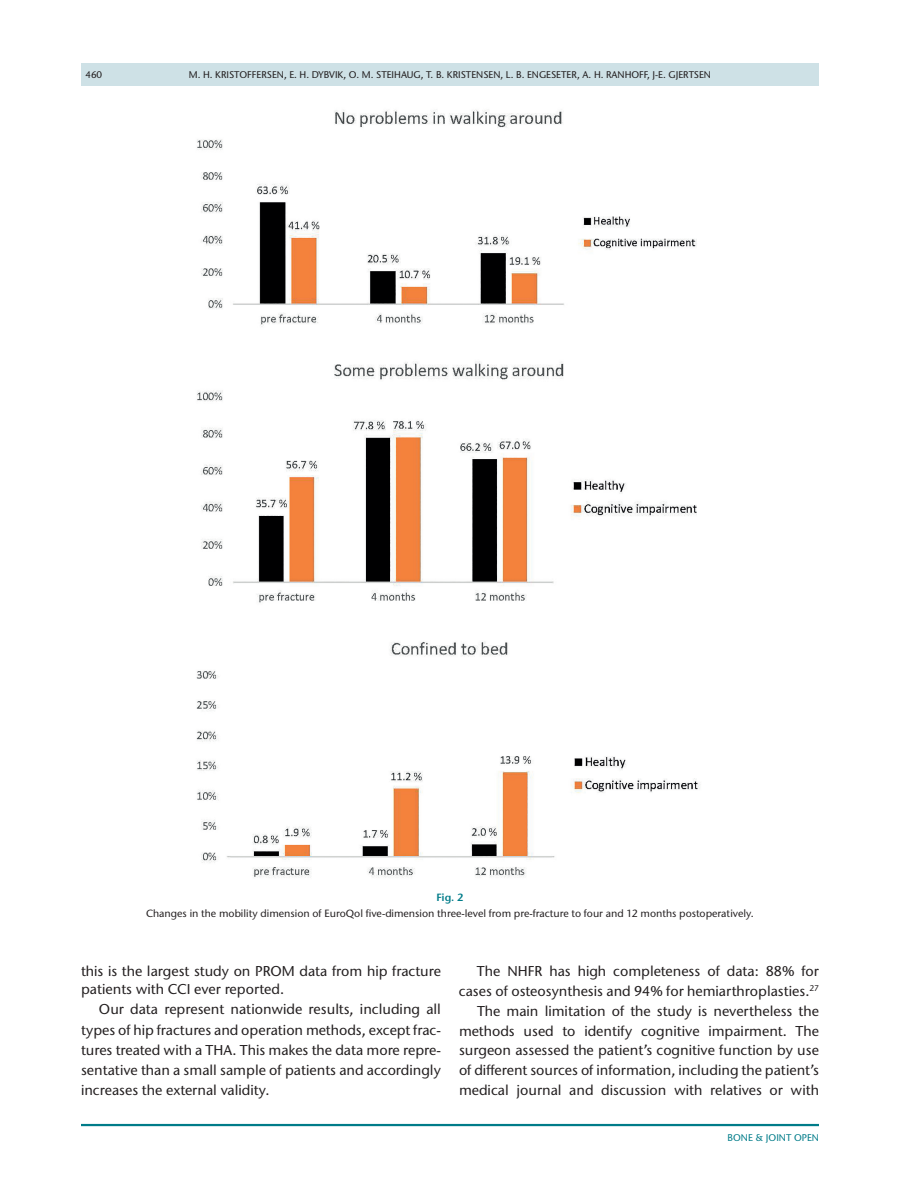
<style>
.page{position:relative;width:918px;height:1188px;background:#fff}
.page>*{position:absolute;margin:0;border:0;box-sizing:border-box;transform-origin:0 0}
.t1{font:500 14.25px/19.8px "Stone Sans ITC Pro";color:#231f20}
.t2{font:500 10.5px "Stone Sans ITC Pro";color:#231f20}
.t3{font:600 10.5px "Stone Sans ITC Pro";color:#007c89}
.t4{font:500 9.75px "Stone Sans ITC Pro";color:#231f20}
.t5{font:500 9.75px "Stone Sans ITC Pro";color:#007c89}
</style>
<div class="page">
<hr style="left:81px;top:1124px;width:738px;height:2px;background:#007c89">
<div style="left:81px;top:63px;width:738px;height:23px;background:#cee1e6"></div>
<img style="left:196px;top:110px;width:504px;height:768px">
<p class="t4" style="left:85px;top:68px;width:18px">460</p>
<p class="t4" style="left:189px;top:68px;width:524px">M. H. KRISTOFFERSEN, E. H. DYBVIK, O. M. STEIHAUG, T. B. KRISTENSEN, L. B. ENGESETER, A. H. RANHOFF, J-E. GJERTSEN</p>
<p class="t3" style="left:436px;top:891px;width:29px">Fig. 2</p>
<p class="t2" style="left:146px;top:907px;width:609px">Changes in the mobility dimension of EuroQol five-dimension three-level from pre-fracture to four and 12 months postoperatively.</p>
<p class="t1" style="left:81px;top:962px;width:361px;line-height:18px">this is the largest study on PROM data from hip fracture patients with CCI ever reported.</p>
<p class="t1" style="left:81px;top:999px;width:362px;text-align:justify;text-indent:18px">Our data represent nationwide results, including all types of hip fractures and operation methods, except frac&shy;tures treated with a THA. This makes the data more repre&shy;sentative than a small sample of patients and accordingly increases the external validity.</p>
<p class="t1" style="left:459px;top:961px;width:362px;text-align:right">The NHFR has high completeness of data: 88% for cases of osteosynthesis and 94% for hemiarthroplasties.<sup>27<br></sup>The main limitation of the study is nevertheless the methods used to identify cognitive impairment. The surgeon assessed the patient’s cognitive function by use of different sources of information, including the patient’s medical journal and discussion with relatives or with</p>
<p class="t5" style="left:728px;top:1132px;width:93px">BONE &amp; JOINT OPEN</p>
</div>
